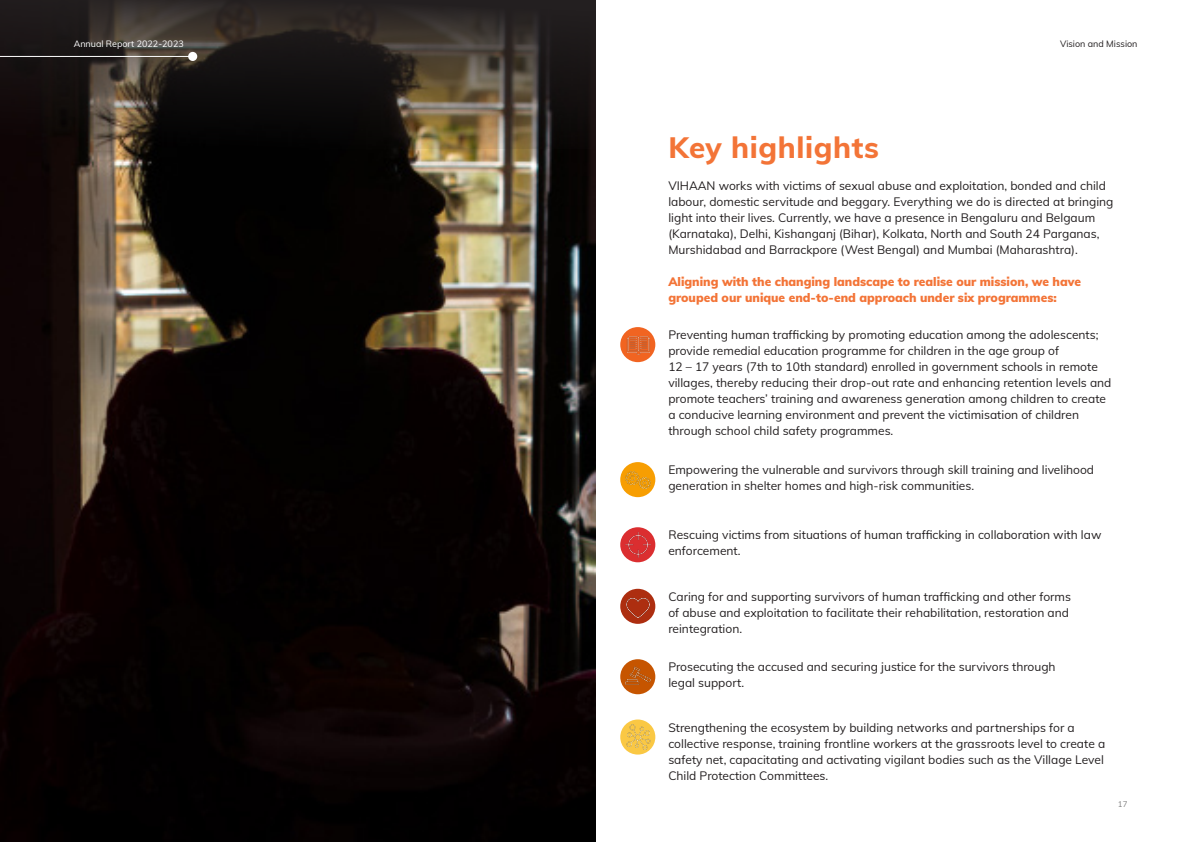
<style>
.page{position:relative;width:1191px;height:842px;background:#fff}
.page>*{position:absolute;margin:0;border:0;box-sizing:border-box;transform-origin:0 0}
.Body_-_Left_Aligned{font:800 29.5px "Muli";letter-spacing:.02em;color:#f37437}
.Body_-_Left_Aligned-2{font:12px/16px "Muli";color:#231f20}
.Body_-_Left_Aligned-3{font:900 12px/16px "Muli";color:#f37437}
.Body_-_Right_Aligned{font:9px "Muli";color:#fff}
.Body_-_Right_Aligned-2{font:9px "Muli";color:#231f20}
.t1{font:8px "Muli";color:#808080}
</style>
<div class="page">
<img style="left:0;top:149px;width:595px;height:693px">
<svg style="left:0;top:0;width:595px;height:149px;background:#2e2721"></svg>
<hr style="left:0;top:56px;width:190px;height:1px;background:#fff">
<div style="left:188px;top:52px;width:9px;height:9px;background:#fff;border-radius:50%"></div>
<svg style="left:620px;top:589px;width:35px;height:35px"></svg>
<img style="left:622px;top:593px;width:31px;height:30px">
<div style="left:620px;top:327px;width:35px;height:35px;background:#f16421;border-radius:50%"></div>
<img style="left:626px;top:336px;width:24px;height:19px">
<img style="left:620px;top:527px;width:35px;height:35px;border-radius:18px">
<svg style="left:620px;top:659px;width:35px;height:35px"></svg>
<img style="left:623px;top:661px;width:29px;height:29px">
<svg style="left:620px;top:462px;width:35px;height:35px"></svg>
<img style="left:623px;top:466px;width:29px;height:28px">
<div style="left:620px;top:719px;width:35px;height:35px;background:#fac844;border-radius:50%"></div>
<img style="left:625px;top:724px;width:26px;height:26px">
<p class="Body_-_Right_Aligned" style="left:74px;top:37px;width:112px">Annual Report 2022-2023</p>
<p class="Body_-_Right_Aligned-2" style="left:1060px;top:37px;width:79px">Vision and Mission</p>
<p class="Body_-_Left_Aligned" style="left:668px;top:126px;width:212px">Key highlights</p>
<p class="Body_-_Left_Aligned-2" style="left:668px;top:177px;width:446px">VIHAAN works with victims of sexual abuse and exploitation, bonded and child labour, domestic servitude and beggary. Everything we do is directed at bringing light into their lives. Currently, we have a presence in Bengaluru and Belgaum (Karnataka), Delhi, Kishanganj (Bihar), Kolkata, North and South 24 Parganas, Murshidabad and Barrackpore (West Bengal) and Mumbai (Maharashtra).</p>
<p class="Body_-_Left_Aligned-3" style="left:668px;top:273px;width:414px">Aligning with the changing landscape to realise our mission, we have grouped our unique end-to-end approach under six programmes:</p>
<p class="Body_-_Left_Aligned-2" style="left:668px;top:326px;width:431px">Preventing human trafficking by promoting education among the adolescents; provide remedial education programme for children in the age group of</p>
<p class="Body_-_Left_Aligned-2" style="left:668px;top:358px;width:444px">12 – 17 years (7th to 10th standard) enrolled in government schools in remote villages, thereby reducing their drop-out rate and enhancing retention levels and promote teachers’ training and awareness generation among children to create a conducive learning environment and prevent the victimisation of children through school child safety programmes.</p>
<p class="Body_-_Left_Aligned-2" style="left:668px;top:461px;width:427px">Empowering the vulnerable and survivors through skill training and livelihood generation in shelter homes and high-risk communities.</p>
<p class="Body_-_Left_Aligned-2" style="left:668px;top:526px;width:434px">Rescuing victims from situations of human trafficking in collaboration with law enforcement.</p>
<p class="Body_-_Left_Aligned-2" style="left:668px;top:588px;width:404px">Caring for and supporting survivors of human trafficking and other forms of abuse and exploitation to facilitate their rehabilitation, restoration and reintegration.</p>
<p class="Body_-_Left_Aligned-2" style="left:668px;top:658px;width:389px">Prosecuting the accused and securing justice for the survivors through</p>
<p class="Body_-_Left_Aligned-2" style="left:668px;top:674px;width:77px">legal support.</p>
<p class="Body_-_Left_Aligned-2" style="left:668px;top:719px;width:438px">Strengthening the ecosystem by building networks and partnerships for a collective response, training frontline workers at the grassroots level to create a safety net, capacitating and activating vigilant bodies such as the Village Level Child Protection Committees.</p>
<p class="t1" style="left:1118px;top:798px;width:11px">17</p>
</div>
